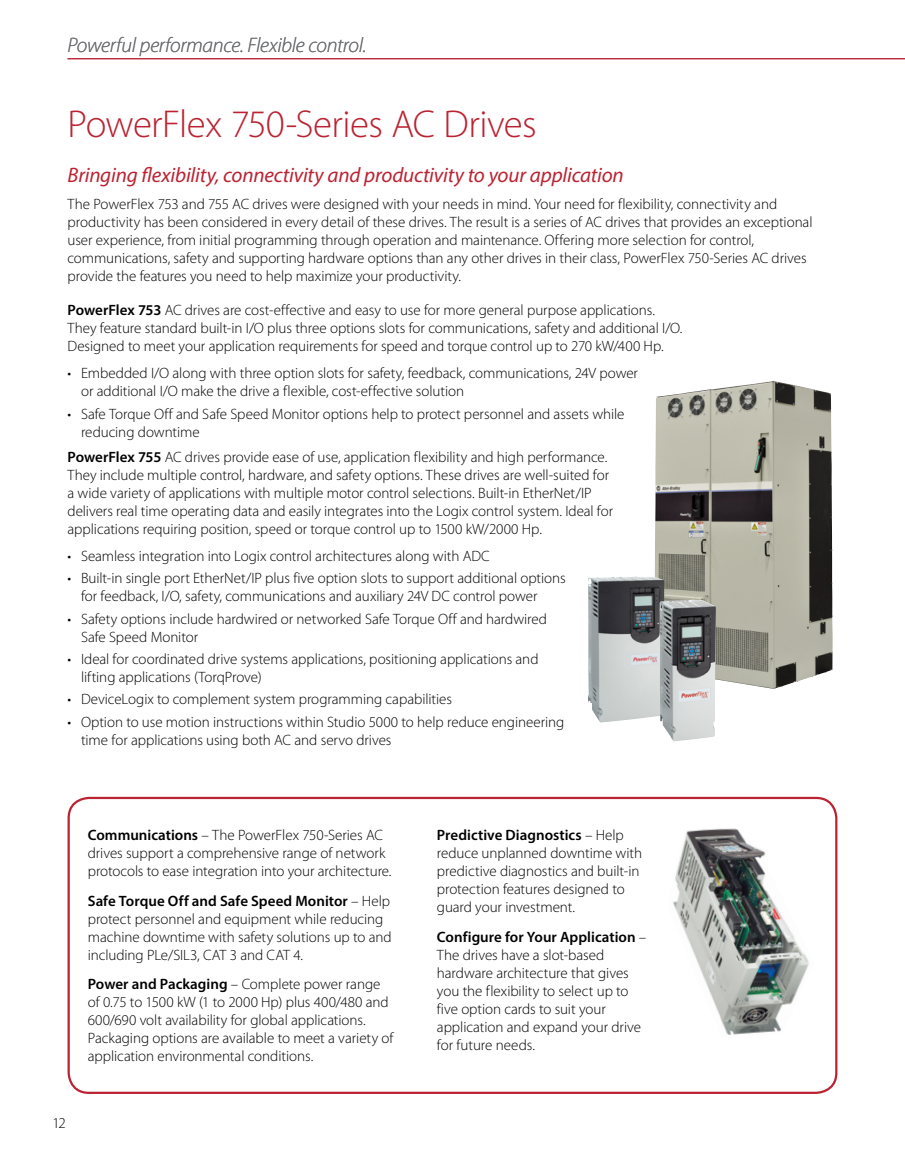
<style>
.page{position:relative;width:905px;height:1175px;background:#fff}
.page>*{position:absolute;margin:0;border:0;box-sizing:border-box;transform-origin:0 0}
.t1{font:300 39px "Myriad Pro";letter-spacing:-.015em;color:#bb2332}
.t2{font:italic 21px "Myriad Pro";letter-spacing:-.01em;color:#bb2332}
.t3{font:italic 300 21px "Myriad Pro";letter-spacing:-.015em;color:#6d6e71}
.t4{font:300 15px/18px "Myriad Pro";letter-spacing:-.005em;color:#000}
.s1{font-weight:600}
</style>
<div class="page">
<hr style="left:68px;top:58px;width:836px;height:1px;background:#bb2332">
<div style="left:68px;top:796px;width:769px;height:298px;border:2px solid #bb2332;border-radius:20px"></div>
<img style="left:673px;top:828px;width:136px;height:207px">
<img style="left:654px;top:381px;width:178px;height:308px">
<img style="left:588px;top:576px;width:76px;height:146px">
<img style="left:659px;top:599px;width:57px;height:142px">
<h2 class="t3" style="left:68px;top:34px;width:300px">Powerful performance. Flexible control.</h2>
<h1 class="t1" style="left:68px;top:103px;width:470px">PowerFlex 750-Series AC Drives</h1>
<h2 class="t2" style="left:68px;top:161px;width:557px">Bringing flexibility, connectivity and productivity to your application</h2>
<p class="t4" style="left:68px;top:195px;width:746px">The PowerFlex 753 and 755 AC drives were designed with your needs in mind. Your need for flexibility, connectivity and productivity has been considered in every detail of these drives. The result is a series of AC drives that provides an exceptional user experience, from initial programming through operation and maintenance. Offering more selection for control, communications, safety and supporting hardware options than any other drives in their class, PowerFlex 750-Series AC drives provide the features you need to help maximize your productivity.</p>
<p class="t4" style="left:68px;top:301px;width:615px"><span class="s1">PowerFlex 753</span> AC drives are cost-effective and easy to use for more general purpose applications.<br>They feature standard built-in I/O plus three options slots for communications, safety and additional I/O.<br>Designed to meet your application requirements for speed and torque control up to 270 kW/400 Hp.</p>
<p class="t4" style="left:81px;top:364px;width:558px;text-indent:-14px">• Embedded I/O along with three option slots for safety, feedback, communications, 24V power or additional I/O make the drive a flexible, cost-effective solution</p>
<p class="t4" style="left:81px;top:405px;width:545px;text-indent:-14px">• Safe Torque Off and Safe Speed Monitor options help to protect personnel and assets while reducing downtime</p>
<p class="t4" style="left:68px;top:448px;width:547px"><span class="s1">PowerFlex 755</span> AC drives provide ease of use, application flexibility and high performance.<br>They include multiple control, hardware, and safety options. These drives are well-suited for a wide variety of applications with multiple motor control selections. Built-in EtherNet/IP delivers real time operating data and easily integrates into the Logix control system. Ideal for applications requiring position, speed or torque control up to 1500 kW/2000 Hp.</p>
<p class="t4" style="left:68px;top:547px;width:424px">• Seamless integration into Logix control architectures along with ADC</p>
<p class="t4" style="left:81px;top:569px;width:486px;text-indent:-14px">• Built-in single port EtherNet/IP plus five option slots to support additional options for feedback, I/O, safety, communications and auxiliary 24V DC control power</p>
<p class="t4" style="left:81px;top:610px;width:467px;text-indent:-14px">• Safety options include hardwired or networked Safe Torque Off and hardwired<br>Safe Speed Monitor</p>
<p class="t4" style="left:81px;top:650px;width:459px;text-indent:-14px">• Ideal for coordinated drive systems applications, positioning applications and lifting applications (TorqProve)</p>
<p class="t4" style="left:68px;top:690px;width:386px">• DeviceLogix to complement system programming capabilities</p>
<p class="t4" style="left:81px;top:713px;width:485px;text-indent:-14px">• Option to use motion instructions within Studio 5000 to help reduce engineering time for applications using both AC and servo drives</p>
<p class="t4" style="left:52px;top:1114px;width:15px">12</p>
<p class="t4" style="left:88px;top:826px;width:304px"><span class="s1">Communications</span> – The PowerFlex 750-Series AC drives support a comprehensive range of network protocols to ease integration into your architecture.</p>
<p class="t4" style="left:88px;top:891px;width:305px"><span class="s1">Safe Torque Off and Safe Speed Monitor</span> – Help protect personnel and equipment while reducing machine downtime with safety solutions up to and including PLe/SIL3, CAT 3 and CAT 4.</p>
<p class="t4" style="left:88px;top:975px;width:307px"><span class="s1">Power and Packaging</span> – Complete power range of 0.75 to 1500 kW (1 to 2000 Hp) plus 400/480 and 600/690 volt availability for global applications.<br>Packaging options are available to meet a variety of application environmental conditions.</p>
<p class="t4" style="left:437px;top:826px;width:207px"><span class="s1">Predictive Diagnostics</span> – Help reduce unplanned downtime with predictive diagnostics and built-in protection features designed to guard your investment.</p>
<p class="t4" style="left:437px;top:927px;width:211px"><span class="s1">Configure for Your Application</span> –<br>The drives have a slot-based hardware architecture that gives you the flexibility to select up to five option cards to suit your application and expand your drive for future needs.</p>
</div>
